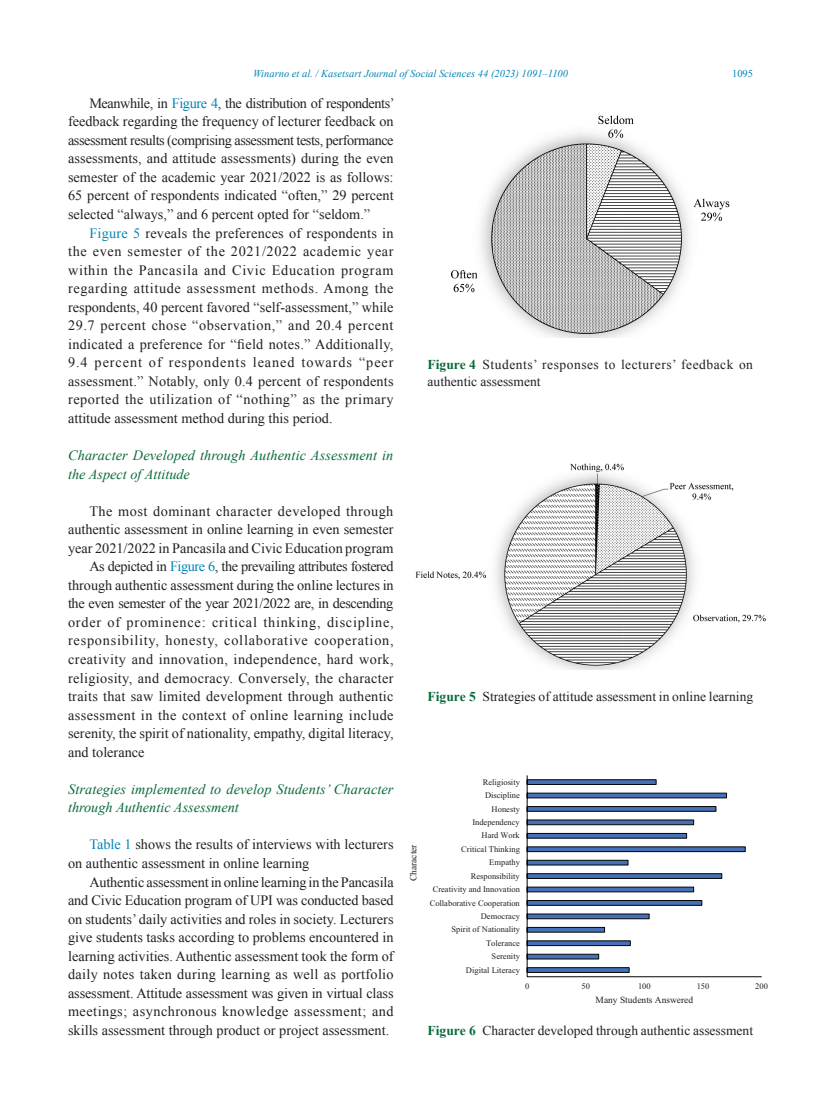
<style>
.page{position:relative;width:817px;height:1115px;background:#fff}
.page>*{position:absolute;margin:0;border:0;box-sizing:border-box;transform-origin:0 0}
._2_Text_E_9_5{font:14.25px/18.6px "Times New Roman";color:#231f20;text-align:justify}
._2_Sub_2_E{font:italic 14.25px/18.6px "Times New Roman";letter-spacing:.01em;color:#096939}
._3_fig_3{font:13.5px "Times New Roman";color:#231f20}
._3_fig_3-2{font:13.5px/16.2px "Times New Roman";letter-spacing:.04em;color:#231f20}
.t1{font:italic 10.5px "Times New Roman";color:#0083b6}
.t2{font:10.5px "Times New Roman";color:#0083b6}
.t3{font:9.45px "Times New Roman";color:#231f20}
.t4{font:8.55px "Times New Roman";color:#231f20}
.s1{color:#0083b6}
.s2{font-weight:700;color:#096939}
</style>
<div class="page">
<img style="left:451px;top:115px;width:279px;height:222px">
<img style="left:415px;top:463px;width:350px;height:206px">
<svg style="left:526px;top:775px;width:236px;height:202px"></svg>
<p class="t1" style="left:253px;top:66px;width:316px">Winarno et al. / Kasetsart Journal of Social Sciences 44 (2023) 1091–1100</p>
<p class="t2" style="left:732px;top:66px;width:22px">1095</p>
<p class="_2_Text_E_9_5" style="left:68px;top:93px;width:328px;text-indent:21px">Meanwhile, in <span class="s1">Figure 4</span>, the distribution of respondents’ feedback regarding the frequency of lecturer feedback on assessment results (comprising assessment tests, performance assessments, and attitude assessments) during the even semester of the academic year 2021/2022 is as follows:<br>65 percent of respondents indicated “often,” 29 percent selected “always,” and 6 percent opted for “seldom.”</p>
<p class="_2_Text_E_9_5" style="left:68px;top:223px;width:327px;text-indent:21px"><span class="s1">Figure 5</span> reveals the preferences of respondents in the even semester of the 2021/2022 academic year within the Pancasila and Civic Education program regarding attitude assessment methods. Among the respondents, 40 percent favored “self-assessment,” while 29.7 percent chose “observation,” and 20.4 percent indicated a preference for “field notes.” Additionally, 9.4 percent of respondents leaned towards “peer assessment.” Notably, only 0.4 percent of respondents reported the utilization of “nothing” as the primary attitude assessment method during this period.</p>
<p class="_2_Sub_2_E" style="left:68px;top:445px;width:327px">Character Developed through Authentic Assessment in the Aspect of Attitude</p>
<p class="_2_Text_E_9_5" style="left:68px;top:501px;width:327px;text-indent:21px">The most dominant character developed through authentic assessment in online learning in even semester year 2021/2022 in Pancasila and Civic Education program</p>
<p class="_2_Text_E_9_5" style="left:68px;top:556px;width:327px;text-indent:21px">As depicted in <span class="s1">Figure 6</span>, the prevailing attributes fostered through authentic assessment during the online lectures in the even semester of the year 2021/2022 are, in descending order of prominence: critical thinking, discipline, responsibility, honesty, collaborative cooperation, creativity and innovation, independence, hard work, religiosity, and democracy. Conversely, the character traits that saw limited development through authentic assessment in the context of online learning include serenity, the spirit of nationality, empathy, digital literacy, and tolerance</p>
<p class="_2_Sub_2_E" style="left:68px;top:779px;width:327px">Strategies implemented to develop Students’ Character through Authentic Assessment</p>
<p class="_2_Text_E_9_5" style="left:68px;top:834px;width:327px;text-indent:21px"><span class="s1">Table 1</span> shows the results of interviews with lecturers on authentic assessment in online learning</p>
<p class="_2_Text_E_9_5" style="left:68px;top:871px;width:327px;text-indent:21px">Authentic assessment in online learning in the Pancasila and Civic Education program of UPI was conducted based on students’ daily activities and roles in society. Lecturers give students tasks according to problems encountered in learning activities. Authentic assessment took the form of daily notes taken during learning as well as portfolio assessment. Attitude assessment was given in virtual class meetings; asynchronous knowledge assessment; and skills assessment through product or project assessment.</p>
<p class="_3_fig_3-2" style="left:427px;top:356px;width:327px"><span class="s2">Figure 4</span> Students’ responses to lecturers’ feedback on authentic assessment</p>
<p class="_3_fig_3" style="left:427px;top:687px;width:327px"><span class="s2">Figure 5</span> Strategies of attitude assessment in online learning</p>
<p class="t4" style="left:482px;top:778px;width:39px">Religiosity</p>
<p class="t4" style="left:485px;top:792px;width:36px">Discipline</p>
<p class="t4" style="left:491px;top:805px;width:30px">Honesty</p>
<p class="t4" style="left:472px;top:818px;width:49px">Independency</p>
<p class="t4" style="left:481px;top:832px;width:40px">Hard Work</p>
<p class="t3" style="left:409px;top:880px;width:38px;rotate:-90deg">Character</p>
<p class="t4" style="left:461px;top:845px;width:60px">Critical Thinking</p>
<p class="t4" style="left:489px;top:859px;width:32px">Empathy</p>
<p class="t4" style="left:471px;top:872px;width:50px">Responsibility</p>
<p class="t4" style="left:432px;top:885px;width:89px">Creativity and Innovation</p>
<p class="t4" style="left:429px;top:899px;width:92px">Collaborative Cooperation</p>
<p class="t4" style="left:480px;top:912px;width:41px">Democracy</p>
<p class="t4" style="left:451px;top:926px;width:70px">Spirit of Nationality</p>
<p class="t4" style="left:486px;top:939px;width:35px">Tolerance</p>
<p class="t4" style="left:491px;top:952px;width:30px">Serenity</p>
<p class="t4" style="left:466px;top:966px;width:56px">Digital Literacy</p>
<p class="t4" style="left:525px;top:983px;width:6px">0</p>
<p class="t4" style="left:581px;top:983px;width:10px">50</p>
<p class="t4" style="left:638px;top:983px;width:14px">100</p>
<p class="t4" style="left:696px;top:983px;width:14px">150</p>
<p class="t4" style="left:755px;top:983px;width:14px">200</p>
<p class="t3" style="left:595px;top:995px;width:99px">Many Students Answered</p>
<p class="_3_fig_3" style="left:427px;top:1020px;width:327px"><span class="s2">Figure 6</span> Character developed through authentic assessment</p>
</div>
